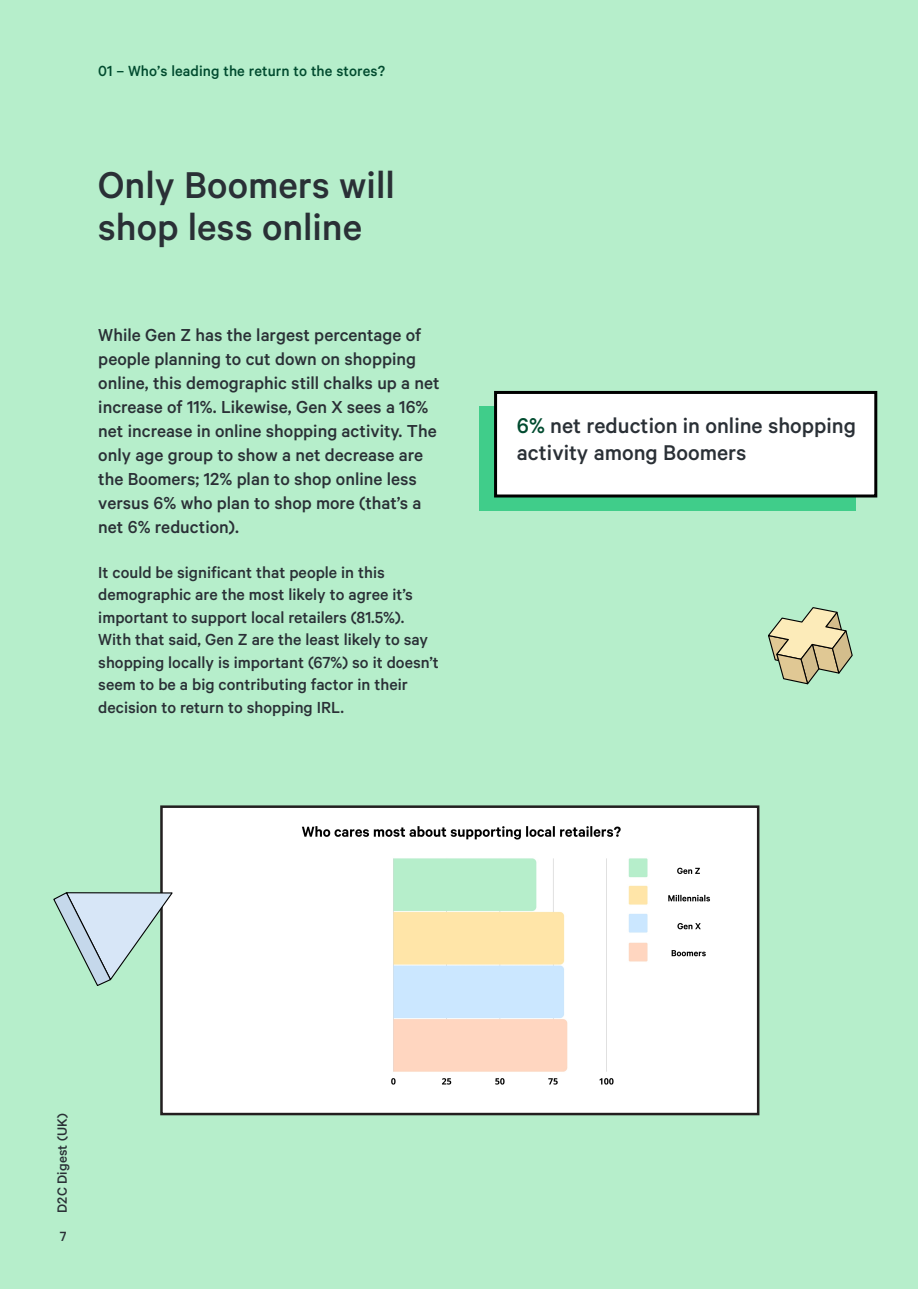
<style>
.page{position:relative;width:919px;height:1289px;background:#fff}
.page>*{position:absolute;margin:0;border:0;box-sizing:border-box;transform-origin:0 0}
.Body_Copy_-_no_gaps{font:500 42px/42px "Calibre";color:#2a3036}
.Body_Copy_-_no_gaps-2{font:500 24px/27px "Calibre";color:#2a3036}
.Body_Copy_-_no_gaps-3{font:500 19.5px/24px "Calibre";color:#2a3036}
.Body_Copy_-_no_gaps-4{font:500 18px/22.5px "Calibre";color:#2a3036}
.Body_Copy_-_no_gaps-5{font:500 16.5px "Calibre";letter-spacing:.005em;color:#014b2f}
.t1{font:500 15px "Calibre";letter-spacing:.01em;color:#2a3036}
.s1{color:#014b2f}
</style>
<div class="page">
<div style="left:0;top:0;width:917px;height:1288px;background:#b6eecb"></div>
<div style="left:480px;top:406px;width:376px;height:105px;background:#40cd8a"></div>
<div style="left:494px;top:391px;width:383px;height:106px;background:#fff;border:3px solid #000"></div>
<div style="left:161px;top:806px;width:597px;height:307px;background:#fff"></div>
<div style="left:160px;top:805px;width:599px;height:310px;border:3px solid #231f20"></div>
<svg style="left:768px;top:607px;width:84px;height:77px"></svg>
<svg style="left:53px;top:892px;width:120px;height:94px"></svg>
<img style="left:302px;top:826px;width:408px;height:259px">
<p class="Body_Copy_-_no_gaps-5" style="left:98px;top:61px;width:288px">01 – Who’s leading the return to the stores?</p>
<p class="Body_Copy_-_no_gaps" style="left:98px;top:163px;width:298px">Only Boomers will shop less online</p>
<p class="Body_Copy_-_no_gaps-3" style="left:98px;top:322px;width:343px">While Gen Z has the largest percentage of people planning to cut down on shopping online, this demographic still chalks up a net increase of 11%. Likewise, Gen X sees a 16% net increase in online shopping activity. The only age group to show a net decrease are the Boomers; 12% plan to shop online less versus 6% who plan to shop more (that’s a net 6% reduction).</p>
<p class="Body_Copy_-_no_gaps-4" style="left:98px;top:560px;width:342px">It could be significant that people in this demographic are the most likely to agree it’s important to support local retailers (81.5%).<br>With that said, Gen Z are the least likely to say shopping locally is important (67%) so it doesn’t seem to be a big contributing factor in their decision to return to shopping IRL.</p>
<p class="Body_Copy_-_no_gaps-2" style="left:517px;top:411px;width:340px"><span class="s1">6%</span> net reduction in online shopping activity among Boomers</p>
<p class="t1" style="left:53px;top:1212px;width:101px;rotate:-90deg">D2C Digest (UK)</p>
<p class="t1" style="left:60px;top:1227px;width:8px">7</p>
</div>
